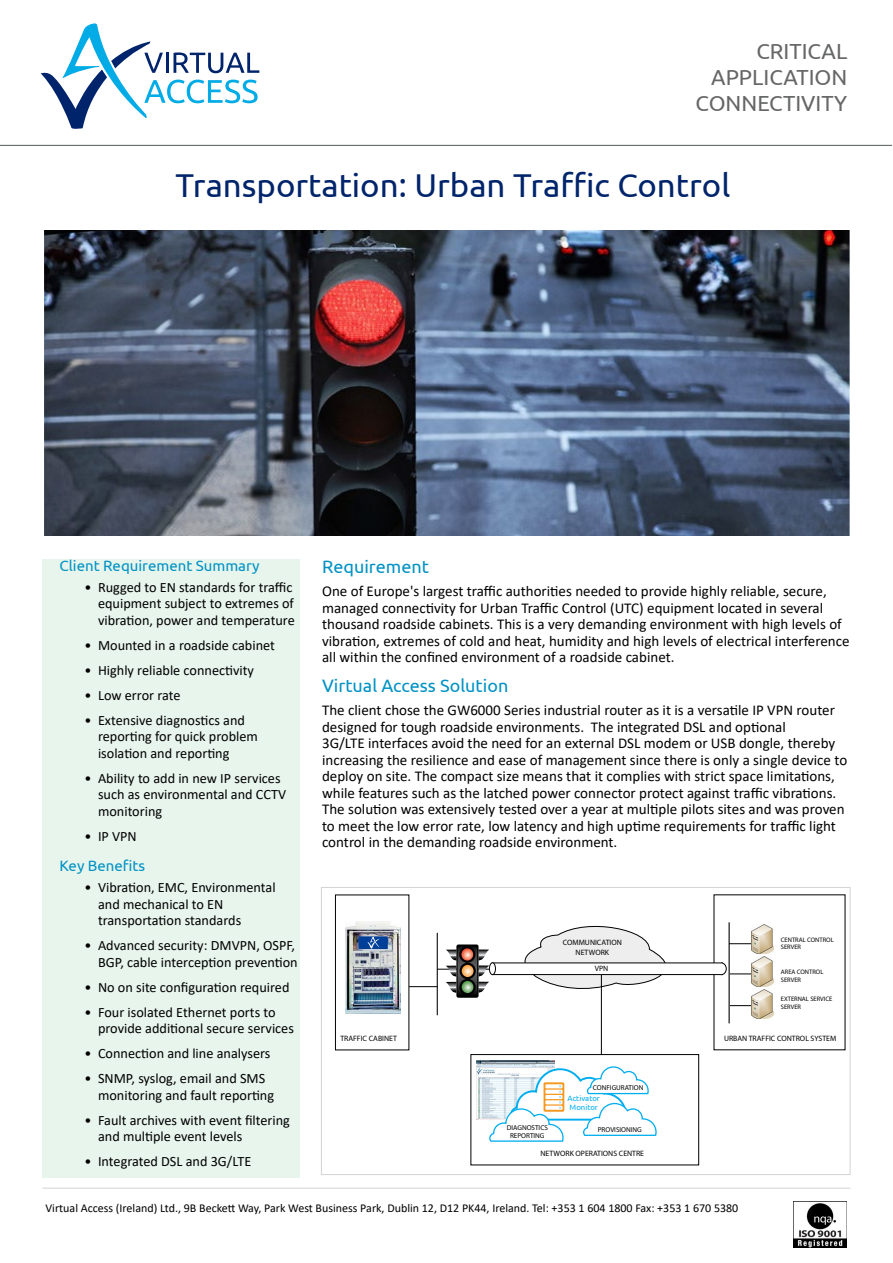
<style>
.page{position:relative;width:893px;height:1263px;background:#fff}
.page>*{position:absolute;margin:0;border:0;box-sizing:border-box;transform-origin:0 0}
.Head1{font:33px "Ubuntu";color:#00246b}
.t1{font:21.75px/26.1px "Ubuntu";color:#666767;text-align:right}
.Head4{font:18px "Ubuntu";color:#0092c4}
.Body_Text{font:15px/16.5px "Calibri";color:#000}
.Column_header{font:15px "Ubuntu";color:#0092c4}
.t2{font:14.25px/16.5px "Calibri";color:#000}
.VAAddress{font:12px "Calibri";color:#000}
.t3{font:7.8px/9.3px "Myriad Pro";color:#000;text-align:center}
.t4{font:7.8px/9.3px "Ubuntu";color:#00aeef}
.t5{font:7.05px/8.6px "Myriad Pro";color:#000;text-align:center}
.t6{font:6.45px/7.8px "Myriad Pro";color:#000}
</style>
<div class="page">
<hr style="left:0;top:145px;width:891px;height:1px;background:#5d6162">
<svg style="left:41px;top:23px;width:218px;height:106px"></svg>
<div style="left:43px;top:559px;width:257px;height:619px;background:#e8f5ed"></div>
<img style="left:793px;top:1201px;width:53px;height:47px">
<div style="left:335px;top:895px;width:74px;height:155px;border:1px solid #000"></div>
<svg style="left:495px;top:925px;width:199px;height:78px"></svg>
<hr style="left:437px;top:933px;width:1px;height:82px;background:#000">
<svg style="left:409px;top:986px;width:28px;height:1px"></svg>
<hr style="left:437px;top:969px;width:57px;height:1px;background:#000">
<hr style="left:601px;top:974px;width:1px;height:80px;background:#000">
<hr style="left:729px;top:922px;width:1px;height:101px;background:#000">
<svg style="left:730px;top:1005px;width:21px;height:1px"></svg>
<svg style="left:729px;top:943px;width:22px;height:1px"></svg>
<img style="left:751px;top:924px;width:23px;height:30px">
<img style="left:751px;top:957px;width:23px;height:29px">
<img style="left:751px;top:989px;width:23px;height:30px">
<img style="left:345px;top:921px;width:56px;height:92px">
<svg style="left:367px;top:936px;width:13px;height:12px"></svg>
<div style="left:456px;top:944px;width:23px;height:54px;background:#000;border-radius:2px"></div>
<svg style="left:446px;top:946px;width:43px;height:50px"></svg>
<svg style="left:460px;top:947px;width:14px;height:15px"></svg>
<div style="left:459px;top:946px;width:16px;height:17px;border:2px solid #000;border-radius:50%"></div>
<svg style="left:461px;top:964px;width:14px;height:14px"></svg>
<div style="left:460px;top:963px;width:16px;height:16px;border:2px solid #000;border-radius:50%"></div>
<svg style="left:461px;top:980px;width:14px;height:14px"></svg>
<div style="left:459px;top:979px;width:17px;height:16px;border:2px solid #000;border-radius:50%"></div>
<div style="left:491px;top:962px;width:232px;height:13px;background:#fff;border:1px solid #000"></div>
<div style="left:489px;top:963px;width:6px;height:12px;background:#fff;border-radius:50%"></div>
<div style="left:489px;top:962px;width:7px;height:13px;border:1px solid #000;border-radius:50%"></div>
<svg style="left:720px;top:962px;width:31px;height:13px"></svg>
<div style="left:471px;top:1054px;width:228px;height:111px;border:1px solid #000"></div>
<img style="left:477px;top:1060px;width:78px;height:59px">
<svg style="left:489px;top:1066px;width:168px;height:76px"></svg>
<div style="left:321px;top:887px;width:529px;height:288px;border:1px solid #d1d3d4"></div>
<img style="left:45px;top:230px;width:804px;height:305px">
<hr style="left:43px;top:1188px;width:807px;height:1px;background:#d1d3d4">
<h2 class="t1" style="left:696px;top:38px;width:153px">CRITICAL<br>APPLICATION<br>CONNECTIVITY</h2>
<p class="Head1" style="left:176px;top:166px;width:556px">Transportation: Urban Traffic Control</p>
<p class="Column_header" style="left:60px;top:556px;width:202px">Client Requirement Summary</p>
<p class="t2" style="left:98px;top:578px;width:198px;text-indent:-13px">• Rugged to EN standards for traffic equipment subject to extremes of vibration, power and temperature</p>
<p class="t2" style="left:85px;top:636px;width:192px">• Mounted in a roadside cabinet</p>
<p class="t2" style="left:85px;top:661px;width:171px">• Highly reliable connectivity</p>
<p class="t2" style="left:85px;top:686px;width:97px">• Low error rate</p>
<p class="t2" style="left:98px;top:711px;width:161px;text-indent:-13px">• Extensive diagnostics and reporting for quick problem isolation and reporting</p>
<p class="t2" style="left:98px;top:769px;width:190px;text-indent:-13px">• Ability to add in new IP services such as environmental and CCTV monitoring</p>
<p class="t2" style="left:85px;top:827px;width:54px">• IP VPN</p>
<p class="Column_header" style="left:60px;top:857px;width:87px">Key Benefits</p>
<p class="t2" style="left:98px;top:879px;width:179px;text-indent:-13px">• Vibration, EMC, Environmental and mechanical to EN transportation standards</p>
<p class="t2" style="left:85px;top:937px;width:215px;text-align:right">• Advanced security: DMVPN, OSPF,<br>BGP, cable interception prevention</p>
<p class="t2" style="left:85px;top:978px;width:206px">• No on site configuration required</p>
<p class="t2" style="left:98px;top:1003px;width:197px;text-indent:-13px">• Four isolated Ethernet ports to provide additional secure services</p>
<p class="t2" style="left:85px;top:1045px;width:187px">• Connection and line analysers</p>
<p class="t2" style="left:98px;top:1070px;width:178px;text-indent:-13px">• SNMP, syslog, email and SMS monitoring and fault reporting</p>
<p class="t2" style="left:98px;top:1111px;width:193px;text-indent:-13px">• Fault archives with event filtering and multiple event levels</p>
<p class="t2" style="left:85px;top:1153px;width:168px">• Integrated DSL and 3G/LTE</p>
<p class="VAAddress" style="left:46px;top:1199px;width:694px">Virtual Access (Ireland) Ltd., 9B Beckett Way, Park West Business Park, Dublin 12, D12 PK44, Ireland. Tel: +353 1 604 1800 Fax: +353 1 670 5380</p>
<p class="Head4" style="left:322px;top:556px;width:109px">Requirement</p>
<p class="Body_Text" style="left:322px;top:582px;width:529px">One of Europe's largest traffic authorities needed to provide highly reliable, secure, managed connectivity for Urban Traffic Control (UTC) equipment located in several thousand roadside cabinets. This is a very demanding environment with high levels of vibration, extremes of cold and heat, humidity and high levels of electrical interference all within the confined environment of a roadside cabinet.</p>
<p class="Head4" style="left:322px;top:675px;width:188px">Virtual Access Solution</p>
<p class="Body_Text" style="left:322px;top:701px;width:527px">The client chose the GW6000 Series industrial router as it is a versatile IP VPN router designed for tough roadside environments. The integrated DSL and optional<br>3G/LTE interfaces avoid the need for an external DSL modem or USB dongle, thereby increasing the resilience and ease of management since there is only a single device to deploy on site. The compact size means that it complies with strict space limitations, while features such as the latched power connector protect against traffic vibrations.<br>The solution was extensively tested over a year at multiple pilots sites and was proven to meet the low error rate, low latency and high uptime requirements for traffic light control in the demanding roadside environment.</p>
<p class="t6" style="left:781px;top:935px;width:54px">CENTRAL CONTROL<br>SERVER</p>
<p class="t6" style="left:781px;top:968px;width:44px">AREA CONTROL<br>SERVER</p>
<p class="t6" style="left:781px;top:995px;width:53px">EXTERNAL SERVICE<br>SERVER</p>
<p class="t3" style="left:563px;top:938px;width:61px">COMMUNICATION<br>NETWORK</p>
<p class="t3" style="left:595px;top:963px;width:15px">VPN</p>
<p class="t3" style="left:340px;top:1033px;width:58px">TRAFFIC CABINET</p>
<p class="t3" style="left:724px;top:1033px;width:114px">URBAN TRAFFIC CONTROL SYSTEM</p>
<p class="t5" style="left:593px;top:1083px;width:52px">CONFIGURATION</p>
<p class="t4" style="left:568px;top:1093px;width:34px">Activator<br>Monitor</p>
<p class="t5" style="left:507px;top:1123px;width:43px">DIAGNOSTICS<br>REPORTING</p>
<p class="t5" style="left:598px;top:1125px;width:45px">PROVISIONING</p>
<p class="t3" style="left:540px;top:1149px;width:105px">NETWORK OPERATIONS CENTRE</p>
</div>
